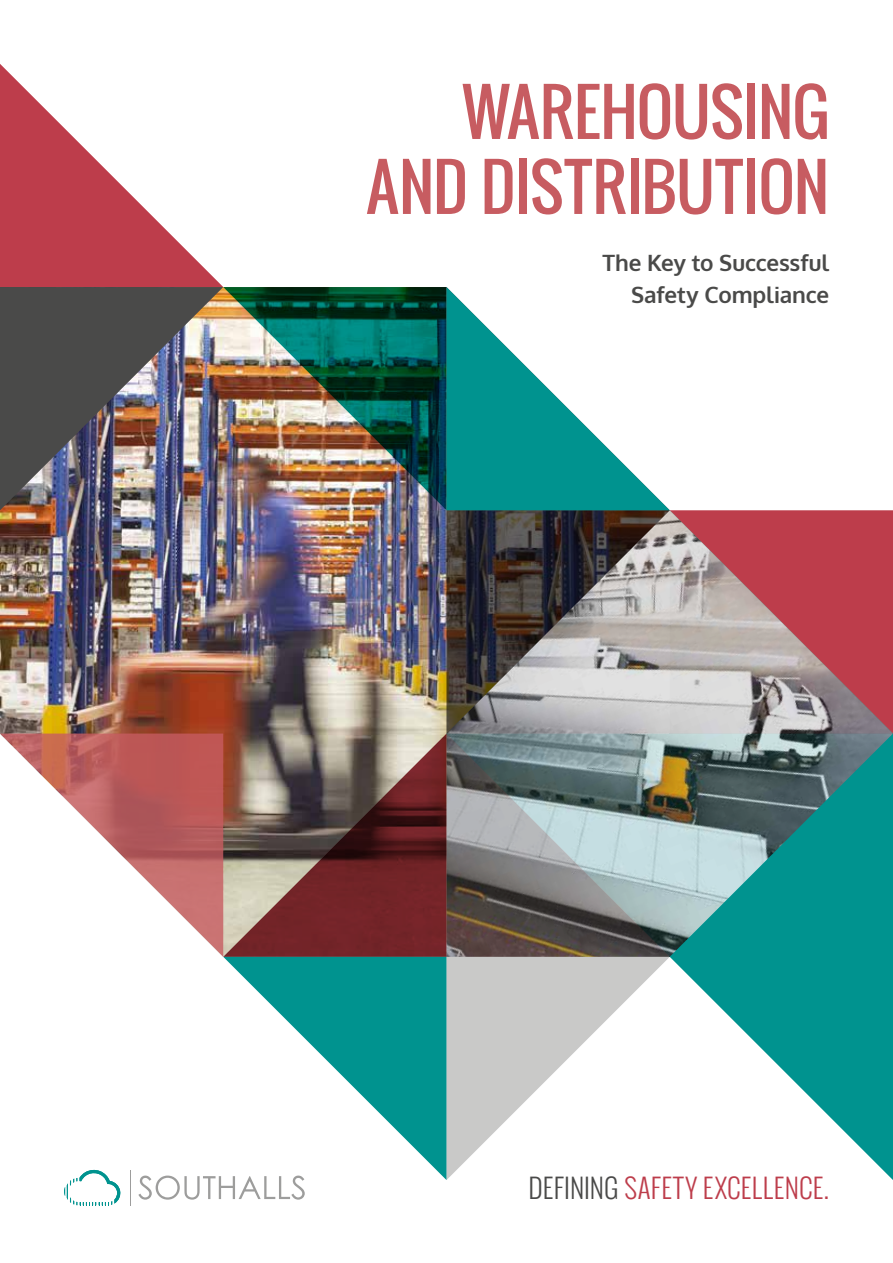
<style>
.page{position:relative;width:893px;height:1263px;background:#fff}
.page>*{position:absolute;margin:0;border:0;box-sizing:border-box;transform-origin:0 0}
.t1{font:63px/75px "Oswald";letter-spacing:-.01em;color:#c75c61;text-align:right}
.t2{font:300 27px "Oswald";letter-spacing:.015em;color:#bd3d4b}
.t3{font:700 22.5px/31.5px "Oxygen";letter-spacing:-.005em;color:#4a4a49;text-align:right}
.s1{color:#4a4a49}
</style>
<div class="page">
<img style="left:0;top:510px;width:446px;height:223px">
<img style="left:223px;top:287px;width:223px;height:223px">
<svg style="left:223px;top:957px;width:223px;height:223px"></svg>
<svg style="left:0;top:733px;width:223px;height:224px"></svg>
<svg style="left:223px;top:733px;width:223px;height:224px;background:#7a514d"></svg>
<svg style="left:0;top:64px;width:223px;height:223px"></svg>
<svg style="left:64px;top:1169px;width:57px;height:36px"></svg>
<hr style="left:130px;top:1169px;width:1px;height:36px;background:#9d9d9c">
<svg style="left:138px;top:1175px;width:167px;height:24px"></svg>
<svg style="left:446px;top:733px;width:447px;height:447px"></svg>
<img style="left:0;top:287px;width:223px;height:223px">
<img style="left:447px;top:510px;width:446px;height:447px">
<svg style="left:447px;top:733px;width:223px;height:447px"></svg>
<svg style="left:446px;top:287px;width:224px;height:223px"></svg>
<h1 class="t1" style="left:366px;top:74px;width:464px">WAREHOUSING<br>AND DISTRIBUTION</h1>
<p class="t3" style="left:602px;top:248px;width:228px">The Key to Successful<br>Safety Compliance</p>
<p class="t2" style="left:528px;top:1168px;width:302px"><span class="s1">DEFINING</span> SAFETY EXCELLENCE.</p>
</div>
